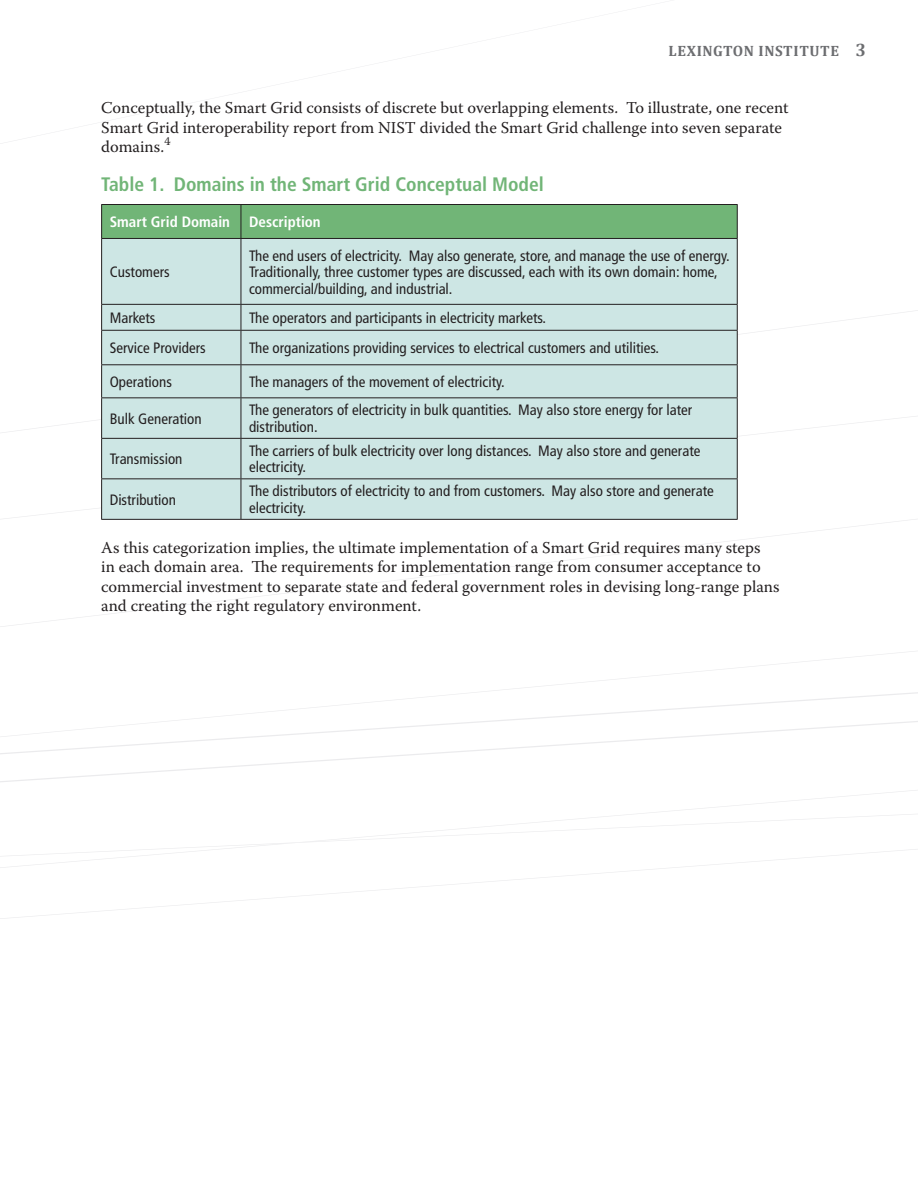
<style>
.page{position:relative;width:918px;height:1188px;background:#fff}
.page>*{position:absolute;margin:0;border:0;box-sizing:border-box;transform-origin:0 0}
.t1{font:700 condensed 19.5px "Frutiger";color:#71b577}
.t2{font:16.5px/19.5px "Warnock Pro";color:#231f20}
.t3{font:condensed 15px/16.5px "Frutiger";color:#231f20}
.t4{font:700 condensed 15px "Frutiger";color:#fff}
.t5{font:700 15px "Cambria";letter-spacing:.04em;color:#6c6d70}
.s1{font-size:18px}
</style>
<div class="page">
<svg style="left:0;top:517px;width:916px;height:110px"></svg>
<svg style="left:184px;top:813px;width:729px;height:35px"></svg>
<svg style="left:0;top:848px;width:917px;height:71px"></svg>
<svg style="left:182px;top:691px;width:736px;height:29px"></svg>
<svg style="left:0;top:720px;width:918px;height:62px"></svg>
<div style="left:102px;top:205px;width:635px;height:33px;background:#71b577"></div>
<div style="left:102px;top:239px;width:635px;height:280px;background:#cde6e4"></div>
<hr style="left:101px;top:204px;width:140px;height:1px;background:#231f20">
<hr style="left:101px;top:205px;width:1px;height:33px;background:#231f20">
<hr style="left:241px;top:204px;width:497px;height:1px;background:#231f20">
<hr style="left:241px;top:205px;width:1px;height:33px;background:#231f20">
<hr style="left:737px;top:205px;width:1px;height:33px;background:#231f20">
<hr style="left:101px;top:238px;width:140px;height:1px;background:#231f20">
<hr style="left:101px;top:239px;width:1px;height:65px;background:#231f20">
<hr style="left:241px;top:238px;width:497px;height:1px;background:#231f20">
<hr style="left:241px;top:239px;width:1px;height:65px;background:#231f20">
<hr style="left:737px;top:239px;width:1px;height:65px;background:#231f20">
<hr style="left:101px;top:304px;width:140px;height:1px;background:#231f20">
<svg style="left:101px;top:305px;width:1px;height:25px"></svg>
<hr style="left:241px;top:304px;width:497px;height:1px;background:#231f20">
<svg style="left:241px;top:305px;width:1px;height:25px"></svg>
<svg style="left:737px;top:305px;width:1px;height:25px"></svg>
<hr style="left:101px;top:330px;width:140px;height:1px;background:#231f20">
<hr style="left:101px;top:331px;width:1px;height:33px;background:#231f20">
<hr style="left:241px;top:330px;width:497px;height:1px;background:#231f20">
<hr style="left:241px;top:331px;width:1px;height:33px;background:#231f20">
<hr style="left:737px;top:331px;width:1px;height:33px;background:#231f20">
<hr style="left:101px;top:364px;width:140px;height:1px;background:#231f20">
<hr style="left:101px;top:365px;width:1px;height:32px;background:#231f20">
<hr style="left:241px;top:364px;width:497px;height:1px;background:#231f20">
<hr style="left:241px;top:365px;width:1px;height:32px;background:#231f20">
<hr style="left:737px;top:365px;width:1px;height:32px;background:#231f20">
<hr style="left:101px;top:397px;width:140px;height:1px;background:#231f20">
<hr style="left:101px;top:398px;width:1px;height:40px;background:#231f20">
<hr style="left:241px;top:397px;width:497px;height:1px;background:#231f20">
<hr style="left:241px;top:398px;width:1px;height:40px;background:#231f20">
<hr style="left:737px;top:398px;width:1px;height:40px;background:#231f20">
<hr style="left:101px;top:438px;width:140px;height:1px;background:#231f20">
<hr style="left:101px;top:439px;width:1px;height:39px;background:#231f20">
<hr style="left:241px;top:438px;width:497px;height:1px;background:#231f20">
<hr style="left:241px;top:439px;width:1px;height:39px;background:#231f20">
<hr style="left:737px;top:439px;width:1px;height:39px;background:#231f20">
<hr style="left:101px;top:478px;width:140px;height:1px;background:#231f20">
<hr style="left:101px;top:479px;width:1px;height:40px;background:#231f20">
<hr style="left:241px;top:478px;width:497px;height:1px;background:#231f20">
<hr style="left:241px;top:479px;width:1px;height:40px;background:#231f20">
<hr style="left:737px;top:479px;width:1px;height:40px;background:#231f20">
<hr style="left:101px;top:519px;width:140px;height:1px;background:#231f20">
<hr style="left:241px;top:519px;width:497px;height:1px;background:#231f20">
<svg style="left:252px;top:561px;width:18px;height:11px"></svg>
<p class="t5" style="left:669px;top:42px;width:199px">LEXINGTON INSTITUTE <span class="s1">3</span></p>
<p class="t2" style="left:101px;top:98px;width:689px">Conceptually, the Smart Grid consists of discrete but overlapping elements. To illustrate, one recent<br>Smart Grid interoperability report from NIST divided the Smart Grid challenge into seven separate domains.<sup>4</sup></p>
<h1 class="t1" style="left:101px;top:173px;width:444px">Table 1. Domains in the Smart Grid Conceptual Model</h1>
<p class="t4" style="left:110px;top:213px;width:122px">Smart Grid Domain</p>
<p class="t4" style="left:249px;top:213px;width:73px">Description</p>
<p class="t3" style="left:110px;top:264px;width:61px">Customers</p>
<p class="t3" style="left:249px;top:247px;width:482px">The end users of electricity. May also generate, store, and manage the use of energy.<br>Traditionally, three customer types are discussed, each with its own domain: home, commercial/building, and industrial.</p>
<p class="t3" style="left:110px;top:310px;width:47px">Markets</p>
<p class="t3" style="left:249px;top:310px;width:299px">The operators and participants in electricity markets.</p>
<p class="t3" style="left:110px;top:340px;width:98px">Service Providers</p>
<p class="t3" style="left:249px;top:340px;width:412px">The organizations providing services to electrical customers and utilities.</p>
<p class="t3" style="left:110px;top:374px;width:64px">Operations</p>
<p class="t3" style="left:249px;top:374px;width:257px">The managers of the movement of electricity.</p>
<p class="t3" style="left:110px;top:410px;width:93px">Bulk Generation</p>
<p class="t3" style="left:249px;top:402px;width:445px">The generators of electricity in bulk quantities. May also store energy for later distribution.</p>
<p class="t3" style="left:110px;top:451px;width:74px">Transmission</p>
<p class="t3" style="left:249px;top:443px;width:453px">The carriers of bulk electricity over long distances. May also store and generate electricity.</p>
<p class="t3" style="left:110px;top:491px;width:68px">Distribution</p>
<p class="t3" style="left:249px;top:483px;width:466px">The distributors of electricity to and from customers. May also store and generate electricity.</p>
<p class="t2" style="left:101px;top:537px;width:661px">As this categorization implies, the ultimate implementation of a Smart Grid requires many steps in each domain area.</p>
<p class="t2" style="left:101px;top:557px;width:680px;text-indent:169px">e requirements for implementation range from consumer acceptance to commercial investment to separate state and federal government roles in devising long-range plans and creating the right regulatory environment.</p>
</div>
